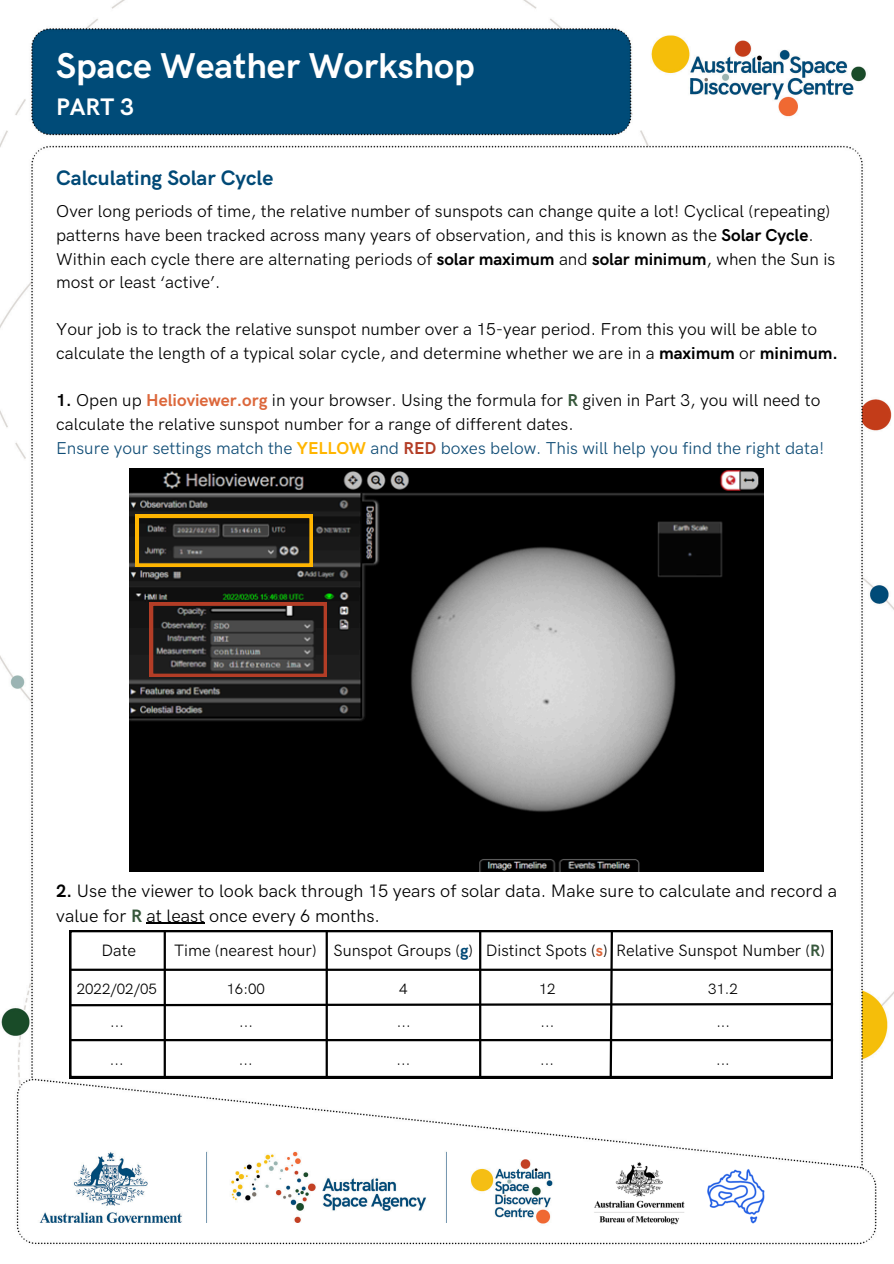
<style>
.page{position:relative;width:894px;height:1264px;background:#fff}
.page>*{position:absolute;margin:0;border:0;box-sizing:border-box;transform-origin:0 0}
.t1{font:700 36px "HK Grotesk Pro";color:#fff}
.t2{font:700 24px "HK Grotesk Pro";color:#fff}
.t3{font:700 21px "HK Grotesk Pro";color:#004976}
.t4{font:18px/24.8px "HK Grotesk Pro";color:#000}
.t5{font:17.25px/23.7px "HK Grotesk Pro";color:#000}
.t6{font:16.5px "HK Grotesk Pro";color:#000}
.t7{font:15px "HK Grotesk Pro";color:#000}
.s1{font-weight:700}
.s2{font-weight:700;color:#dc673b}
.s3{font-weight:700;color:#36573b}
.s4{color:#104d76}
.s5{font-weight:700;color:#ffb500}
.s6{font-weight:700;color:#b33d26}
.s7{font-weight:700;color:#004976}
</style>
<div class="page">
<img style="left:0;top:0;width:893px;height:1245px">
<img style="left:130px;top:469px;width:633px;height:402px">
<hr style="left:146px;top:922px;width:58px;height:1px;background:#000">
<svg style="left:67px;top:928px;width:768px;height:152px"></svg>
<img style="left:593px;top:1160px;width:172px;height:64px">
<svg style="left:136px;top:514px;width:176px;height:52px;background:#4f4427"></svg>
<svg style="left:150px;top:602px;width:176px;height:74px;background:#473a37"></svg>
<h1 class="t1" style="left:56px;top:46px;width:420px">Space Weather Workshop</h1>
<h2 class="t2" style="left:56px;top:94px;width:79px">PART 3</h2>
<h3 class="t3" style="left:56px;top:166px;width:218px">Calculating Solar Cycle</h3>
<h4 class="t5" style="left:56px;top:200px;width:780px">Over long periods of time, the relative number of sunspots can change quite a lot! Cyclical (repeating) patterns have been tracked across many years of observation, and this is known as the <span class="s1">Solar Cycle</span>.<br>Within each cycle there are alternating periods of <span class="s1">solar maximum</span> and <span class="s1">solar minimum</span>, when the Sun is most or least ‘active’.</h4>
<h4 class="t5" style="left:56px;top:318px;width:783px">Your job is to track the relative sunspot number over a 15-year period. From this you will be able to calculate the length of a typical solar cycle, and determine whether we are in a <span class="s1">maximum</span> or <span class="s1">minimum.</span></h4>
<h4 class="t5" style="left:56px;top:389px;width:769px"><span class="s1">1.</span> Open up <span class="s2">Helioviewer.org</span> in your browser. Using the formula for <span class="s3">R</span> given in Part 3, you will need to calculate the relative sunspot number for a range of different dates.<br><span class="s4">Ensure your settings match the</span> <span class="s5">YELLOW</span> <span class="s4">and</span> <span class="s6">RED</span> <span class="s4">boxes below. This will help you find the right data!</span></h4>
<p class="t4" style="left:56px;top:879px;width:782px"><span class="s1">2.</span> Use the viewer to look back through 15 years of solar data. Make sure to calculate and record a value for <span class="s3">R</span> at least once every 6 months.</p>
<p class="t6" style="left:101px;top:941px;width:36px">Date</p>
<p class="t6" style="left:174px;top:941px;width:652px">Time (nearest hour) Sunspot Groups (<span class="s7">g</span>) Distinct Spots (<span class="s2">s</span>) Relative Sunspot Number (<span class="s3">R</span>)</p>
<h4 class="t7" style="left:77px;top:980px;width:82px">2022/02/05</h4>
<p class="t7" style="left:226px;top:980px;width:40px">16:00</p>
<p class="t7" style="left:399px;top:980px;width:10px">4</p>
<p class="t7" style="left:538px;top:980px;width:18px">12</p>
<p class="t7" style="left:708px;top:980px;width:31px">31.2</p>
<p class="t7" style="left:110px;top:1013px;width:15px">...</p>
<p class="t7" style="left:239px;top:1013px;width:15px">...</p>
<p class="t7" style="left:397px;top:1013px;width:15px">...</p>
<p class="t7" style="left:540px;top:1013px;width:15px">...</p>
<p class="t7" style="left:716px;top:1013px;width:15px">...</p>
<p class="t7" style="left:110px;top:1050px;width:15px">...</p>
<p class="t7" style="left:239px;top:1050px;width:15px">...</p>
<p class="t7" style="left:396px;top:1050px;width:15px">...</p>
<p class="t7" style="left:540px;top:1050px;width:15px">...</p>
<p class="t7" style="left:716px;top:1050px;width:15px">...</p>
</div>
